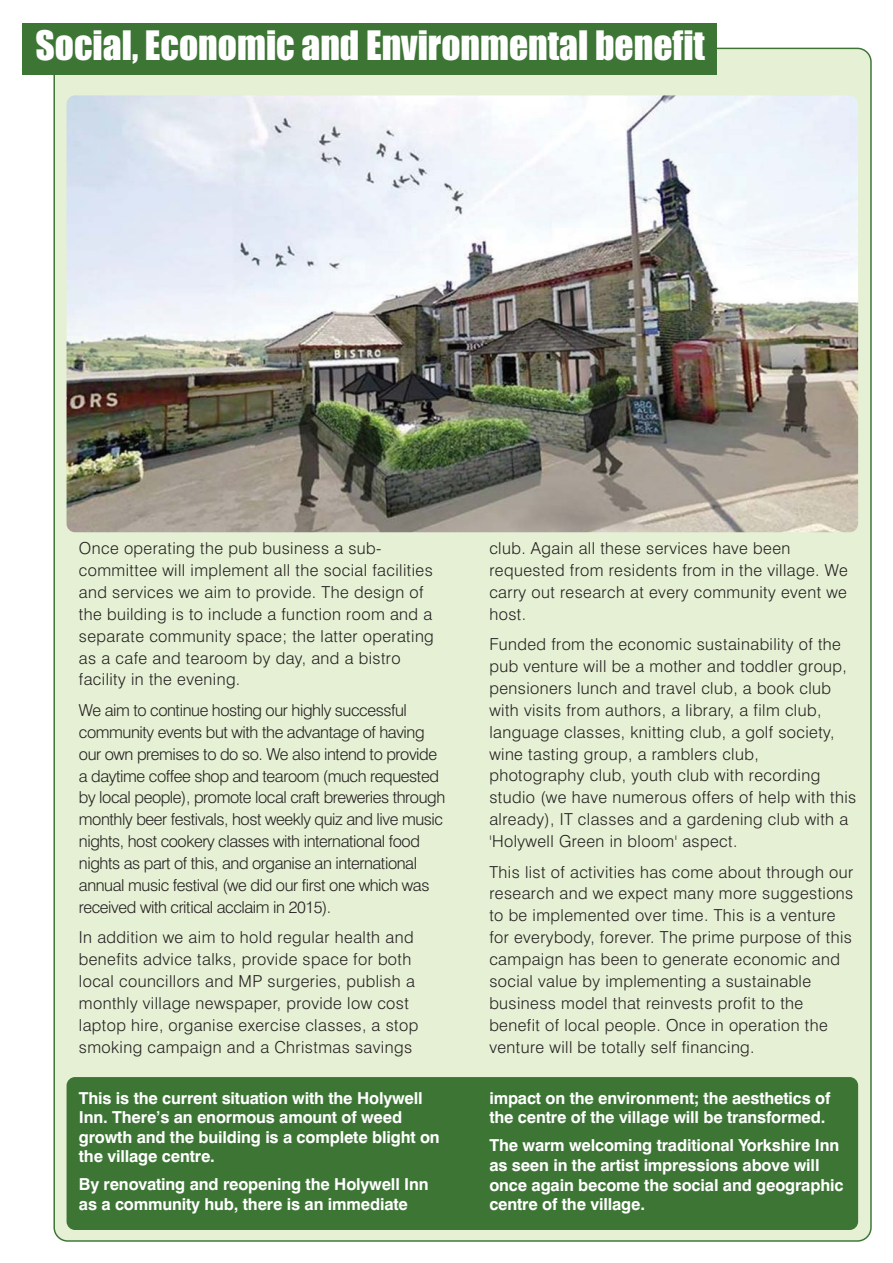
<style>
.page{position:relative;width:893px;height:1263px;background:#fff}
.page>*{position:absolute;margin:0;border:0;box-sizing:border-box;transform-origin:0 0}
.t1{font:37.5px "Impact";color:#fff}
.t2{font:300 16.5px/21.9px "Swiss 721 BT";letter-spacing:.025em;color:#231f20}
.t3{font:300 16.5px/21.9px "Swiss 721 BT";letter-spacing:-.025em;color:#231f20}
.t4{font:700 16.5px/19.5px "Swiss 721 BT";letter-spacing:-.01em;color:#fff}
</style>
<div class="page">
<div style="left:53px;top:48px;width:819px;height:1194px;background:#e5f0d4"></div>
<div style="left:22px;top:23px;width:694px;height:51px;background:#3d7535"></div>
<img style="left:67px;top:95px;width:791px;height:437px;border-radius:9px">
<div style="left:67px;top:1077px;width:791px;height:153px;background:#3d7535;border-radius:9px"></div>
<h1 class="t1" style="left:36px;top:33px;width:671px">Social, Economic and Environmental benefit</h1>
<p class="t2" style="left:79px;top:539px;width:356px">Once operating the pub business a sub&shy;committee will implement all the social facilities and services we aim to provide. The design of the building is to include a function room and a separate community space; the latter operating as a cafe and tearoom by day, and a bistro facility in the evening.</p>
<p class="t3" style="left:79px;top:701px;width:368px">We aim to continue hosting our highly successful community events but with the advantage of having our own premises to do so. We also intend to provide a daytime coffee shop and tearoom (much requested by local people), promote local craft breweries through monthly beer festivals, host weekly quiz and live music nights, host cookery classes with international food nights as part of this, and organise an international annual music festival (we did our first one which was received with critical acclaim in 2015).</p>
<p class="t2" style="left:79px;top:928px;width:341px">In addition we aim to hold regular health and benefits advice talks, provide space for both local councillors and MP surgeries, publish a monthly village newspaper, provide low cost laptop hire, organise exercise classes, a stop smoking campaign and a Christmas savings</p>
<p class="t4" style="left:79px;top:1090px;width:362px">This is the current situation with the Holywell Inn. There’s an enormous amount of weed growth and the building is a complete blight on the village centre.</p>
<p class="t4" style="left:79px;top:1176px;width:351px">By renovating and reopening the Holywell Inn as a community hub, there is an immediate</p>
<p class="t2" style="left:489px;top:539px;width:360px">club. Again all these services have been requested from residents from in the village. We carry out research at every community event we host.</p>
<p class="t2" style="left:489px;top:635px;width:369px">Funded from the economic sustainability of the pub venture will be a mother and toddler group, pensioners lunch and travel club, a book club with visits from authors, a library, a film club, language classes, knitting club, a golf society, wine tasting group, a ramblers club, photography club, youth club with recording studio (we have numerous offers of help with this already), IT classes and a gardening club with a 'Holywell Green in bloom' aspect.</p>
<p class="t2" style="left:489px;top:862px;width:365px">This list of activities has come about through our research and we expect many more suggestions to be implemented over time. This is a venture for everybody, forever. The prime purpose of this campaign has been to generate economic and social value by implementing a sustainable business model that reinvests profit to the benefit of local people. Once in operation the venture will be totally self financing.</p>
<p class="t4" style="left:489px;top:1090px;width:342px">impact on the environment; the aesthetics of the centre of the village will be transformed.</p>
<p class="t4" style="left:489px;top:1137px;width:356px">The warm welcoming traditional Yorkshire Inn as seen in the artist impressions above will once again become the social and geographic centre of the village.</p>
</div>
